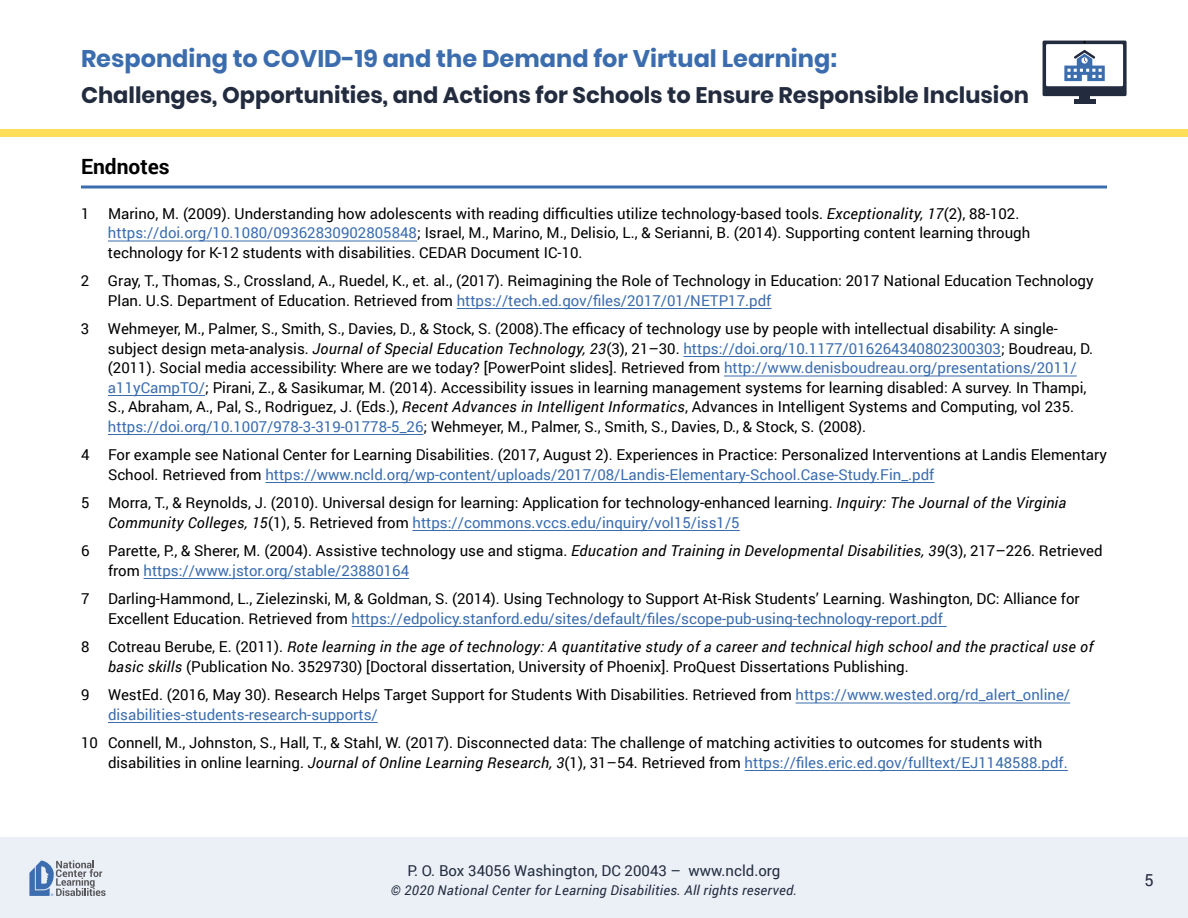
<style>
.page{position:relative;width:1188px;height:918px;background:#fff}
.page>*{position:absolute;margin:0;border:0;box-sizing:border-box;transform-origin:0 0}
.t1{font:700 24px "Poppins";color:#3b6dae}
.t2{font:700 22.5px "Poppins";color:#232c3f}
.t3{font:700 21px "Roboto";color:#000}
.t4{font:16.5px "Roboto";color:#232c3f}
.t5{font:15px/19.5px "Roboto";color:#000}
.t6{font:15px "Roboto";color:#232c3f}
.t7{font:italic 13.5px "Roboto";letter-spacing:.02em;color:#232c3f}
.s1{font-style:italic}
.s2{color:#3b6dae}
</style>
<div class="page">
<div style="left:0;top:837px;width:1188px;height:81px;background:#ebf0f7"></div>
<svg style="left:29px;top:860px;width:77px;height:36px"></svg>
<div style="left:1074px;top:99px;width:21px;height:5px;background:#232c3f"></div>
<hr style="left:1079px;top:95px;width:11px;height:4px;background:#232c3f">
<svg style="left:1043px;top:41px;width:84px;height:55px"></svg>
<div style="left:0;top:130px;width:1188px;height:7px;background:#ffdf5a"></div>
<hr style="left:81px;top:186px;width:1026px;height:3px;background:#3b6dae">
<hr style="left:108px;top:241px;width:309px;height:1px;background:#3b6dae">
<hr style="left:457px;top:308px;width:314px;height:1px;background:#3b6dae">
<hr style="left:683px;top:356px;width:318px;height:1px;background:#3b6dae">
<hr style="left:724px;top:376px;width:353px;height:1px;background:#3b6dae">
<hr style="left:108px;top:395px;width:97px;height:1px;background:#3b6dae">
<hr style="left:108px;top:434px;width:315px;height:1px;background:#3b6dae">
<hr style="left:265px;top:482px;width:669px;height:1px;background:#3b6dae">
<hr style="left:413px;top:530px;width:327px;height:1px;background:#3b6dae">
<hr style="left:144px;top:578px;width:265px;height:1px;background:#3b6dae">
<hr style="left:352px;top:626px;width:595px;height:1px;background:#3b6dae">
<hr style="left:796px;top:703px;width:274px;height:1px;background:#3b6dae">
<hr style="left:108px;top:722px;width:270px;height:1px;background:#3b6dae">
<hr style="left:745px;top:770px;width:323px;height:1px;background:#3b6dae">
<h1 class="t1" style="left:81px;top:45px;width:758px">Responding to COVID-19 and the Demand for Virtual Learning:</h1>
<h2 class="t2" style="left:81px;top:82px;width:950px">Challenges, Opportunities, and Actions for Schools to Ensure Responsible Inclusion</h2>
<h3 class="t3" style="left:81px;top:151px;width:90px">Endnotes</h3>
<p class="t5" style="left:108px;top:203px;width:924px;text-indent:-27px">1 Marino, M. (2009). Understanding how adolescents with reading difficulties utilize technology-based tools. <span class="s1">Exceptionality, 17</span>(2), 88-102. <span class="s2">https://doi.org/10.1080/09362830902805848</span>; Israel, M., Marino, M., Delisio, L., &amp; Serianni, B. (2014). Supporting content learning through technology for K-12 students with disabilities. CEDAR Document IC-10.</p>
<p class="t5" style="left:108px;top:270px;width:987px;text-indent:-27px">2 Gray, T., Thomas, S., Crossland, A., Ruedel, K., et. al., (2017). Reimagining the Role of Technology in Education: 2017 National Education Technology<br>Plan. U.S. Department of Education. Retrieved from <span class="s2">https://tech.ed.gov/files/2017/01/NETP17.pdf</span></p>
<p class="t5" style="left:108px;top:318px;width:987px;text-indent:-27px">3 Wehmeyer, M., Palmer, S., Smith, S., Davies, D., &amp; Stock, S. (2008).The efficacy of technology use by people with intellectual disability: A single&shy;subject design meta-analysis. <span class="s1">Journal of Special Education Technology, 23</span>(3), 21–30. <span class="s2">https://doi.org/10.1177/016264340802300303</span>; Boudreau, D. (2011). Social media accessibility: Where are we today? [PowerPoint slides]. Retrieved from <span class="s2">http://www.denisboudreau.org/presentations/2011/ a11yCampTO/</span>; Pirani, Z., &amp; Sasikumar, M. (2014). Accessibility issues in learning management systems for learning disabled: A survey. In Thampi, S., Abraham, A., Pal, S., Rodriguez, J. (Eds.), <span class="s1">Recent Advances in Intelligent Informatics</span>, Advances in Intelligent Systems and Computing, vol 235. <span class="s2">https://doi.org/10.1007/978-3-319-01778-5_26</span>; Wehmeyer, M., Palmer, S., Smith, S., Davies, D., &amp; Stock, S. (2008).</p>
<p class="t5" style="left:108px;top:444px;width:1001px;text-indent:-27px">4 For example see National Center for Learning Disabilities. (2017, August 2). Experiences in Practice: Personalized Interventions at Landis Elementary<br>School. Retrieved from <span class="s2">https://www.ncld.org/wp-content/uploads/2017/08/Landis-Elementary-School.Case-Study.Fin_.pdf</span></p>
<p class="t5" style="left:108px;top:492px;width:960px;text-indent:-27px">5 Morra, T., &amp; Reynolds, J. (2010). Universal design for learning: Application for technology-enhanced learning. <span class="s1">Inquiry: The Journal of the Virginia<br>Community Colleges, 15</span>(1), 5. Retrieved from <span class="s2">https://commons.vccs.edu/inquiry/vol15/iss1/5</span></p>
<p class="t5" style="left:108px;top:540px;width:996px;text-indent:-27px">6 Parette, P., &amp; Sherer, M. (2004). Assistive technology use and stigma. <span class="s1">Education and Training in Developmental Disabilities, 39</span>(3), 217–226. Retrieved from <span class="s2">https://www.jstor.org/stable/23880164</span></p>
<p class="t5" style="left:108px;top:588px;width:973px;text-indent:-27px">7 Darling-Hammond, L., Zielezinski, M, &amp; Goldman, S. (2014). Using Technology to Support At-Risk Students’ Learning. Washington, DC: Alliance for<br>Excellent Education. Retrieved from <span class="s2">https://edpolicy.stanford.edu/sites/default/files/scope-pub-using-technology-report.pdf</span></p>
<p class="t5" style="left:108px;top:636px;width:987px;text-indent:-27px">8 Cotreau Berube, E. (2011). <span class="s1">Rote learning in the age of technology: A quantitative study of a career and technical high school and the practical use of basic skills</span> (Publication No. 3529730) [Doctoral dissertation, University of Phoenix]. ProQuest Dissertations Publishing.</p>
<p class="t5" style="left:108px;top:684px;width:964px;text-indent:-27px">9 WestEd. (2016, May 30). Research Helps Target Support for Students With Disabilities. Retrieved from <span class="s2">https://www.wested.org/rd_alert_online/ disabilities-students-research-supports/</span></p>
<p class="t5" style="left:108px;top:732px;width:961px;text-indent:-27px">10 Connell, M., Johnston, S., Hall, T., &amp; Stahl, W. (2017). Disconnected data: The challenge of matching activities to outcomes for students with disabilities in online learning. <span class="s1">Journal of Online Learning Research, 3</span>(1), 31–54. Retrieved from <span class="s2">https://files.eric.ed.gov/fulltext/EJ1148588.pdf.</span></p>
<p class="t6" style="left:408px;top:860px;width:374px">P. O. Box 34056 Washington, DC 20043 – www.ncld.org</p>
<p class="t7" style="left:391px;top:881px;width:408px">© 2020 National Center for Learning Disabilities. All rights reserved.</p>
<p class="t4" style="left:1144px;top:868px;width:11px">5</p>
</div>
